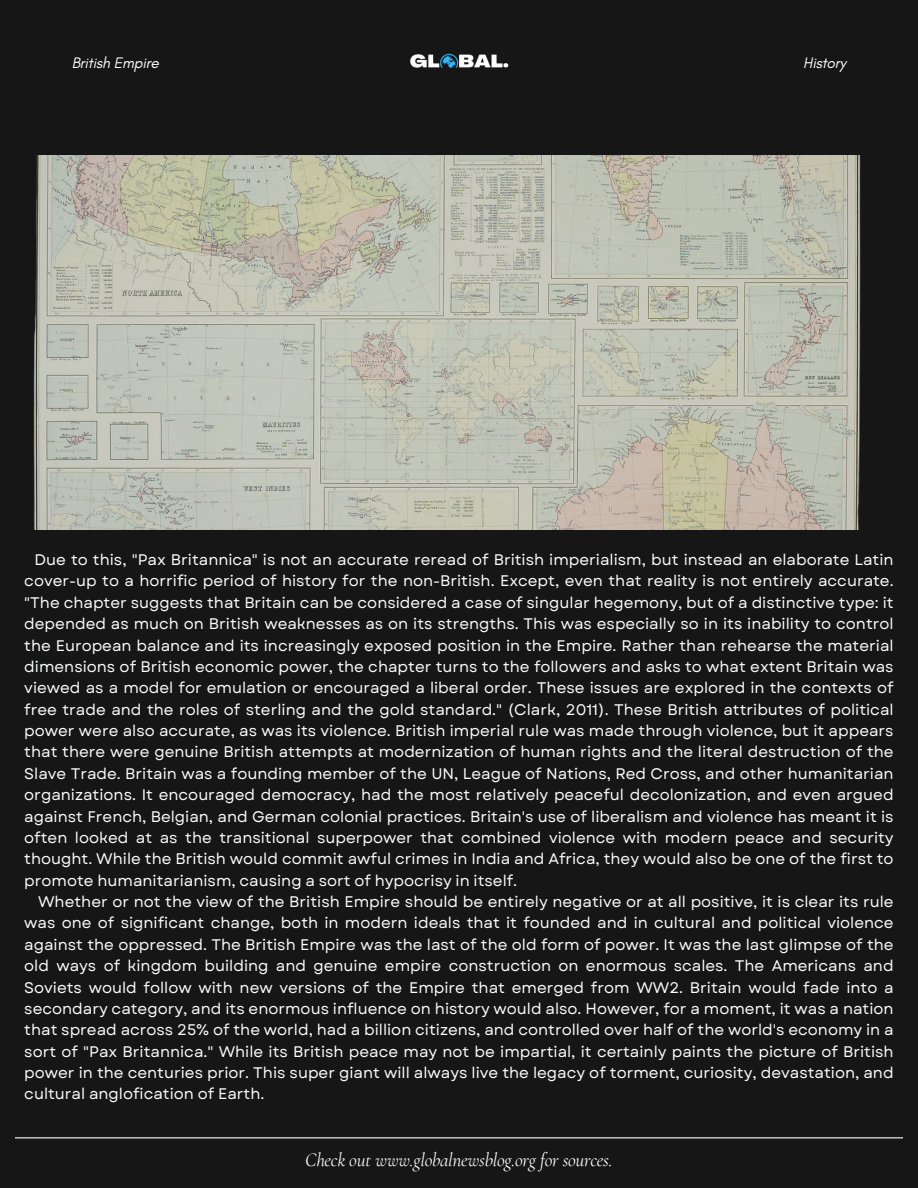
<style>
.page{position:relative;width:918px;height:1188px;background:#161616}
.page>*{position:absolute;margin:0;border:0;box-sizing:border-box;transform-origin:0 0}
.t1{font:italic 19.2px "Cormorant Garamond";letter-spacing:-.015em;color:#fcfdfd}
.t2{font:italic 15.45px "Glacial Indifference";letter-spacing:-.015em;color:#fcfdfd}
.t3{font:15.3px/21.3px "Garet";color:#fcfdfd;text-align:justify}
</style>
<div class="page">
<hr style="left:15px;top:1137px;width:888px;height:1px;background:#fcfdfd">
<img style="left:33px;top:156px;width:828px;height:373px">
<img style="left:410px;top:53px;width:99px;height:15px">
<p class="t2" style="left:72px;top:53px;width:88px">British Empire</p>
<p class="t2" style="left:803px;top:53px;width:44px">History</p>
<p class="t3" style="left:24px;top:549px;width:871px;text-indent:10px">Due to this, "Pax Britannica" is not an accurate reread of British imperialism, but instead an elaborate Latin cover-up to a horrific period of history for the non-British. Except, even that reality is not entirely accurate. "The chapter suggests that Britain can be considered a case of singular hegemony, but of a distinctive type: it depended as much on British weaknesses as on its strengths. This was especially so in its inability to control the European balance and its increasingly exposed position in the Empire. Rather than rehearse the material dimensions of British economic power, the chapter turns to the followers and asks to what extent Britain was viewed as a model for emulation or encouraged a liberal order. These issues are explored in the contexts of free trade and the roles of sterling and the gold standard." (Clark, 2011). These British attributes of political power were also accurate, as was its violence. British imperial rule was made through violence, but it appears that there were genuine British attempts at modernization of human rights and the literal destruction of the Slave Trade. Britain was a founding member of the UN, League of Nations, Red Cross, and other humanitarian organizations. It encouraged democracy, had the most relatively peaceful decolonization, and even argued against French, Belgian, and German colonial practices. Britain's use of liberalism and violence has meant it is often looked at as the transitional superpower that combined violence with modern peace and security thought. While the British would commit awful crimes in India and Africa, they would also be one of the first to promote humanitarianism, causing a sort of hypocrisy in itself.</p>
<h1 class="t3" style="left:24px;top:891px;width:871px;text-indent:14px">Whether or not the view of the British Empire should be entirely negative or at all positive, it is clear its rule was one of significant change, both in modern ideals that it founded and in cultural and political violence against the oppressed. The British Empire was the last of the old form of power. It was the last glimpse of the old ways of kingdom building and genuine empire construction on enormous scales. The Americans and Soviets would follow with new versions of the Empire that emerged from WW2. Britain would fade into a secondary category, and its enormous influence on history would also. However, for a moment, it was a nation that spread across 25% of the world, had a billion citizens, and controlled over half of the world's economy in a sort of "Pax Britannica." While its British peace may not be impartial, it certainly paints the picture of British power in the centuries prior. This super giant will always live the legacy of torment, curiosity, devastation, and cultural anglofication of Earth.</h1>
<p class="t1" style="left:305px;top:1149px;width:309px">Check out www.globalnewsblog.org for sources.</p>
</div>
